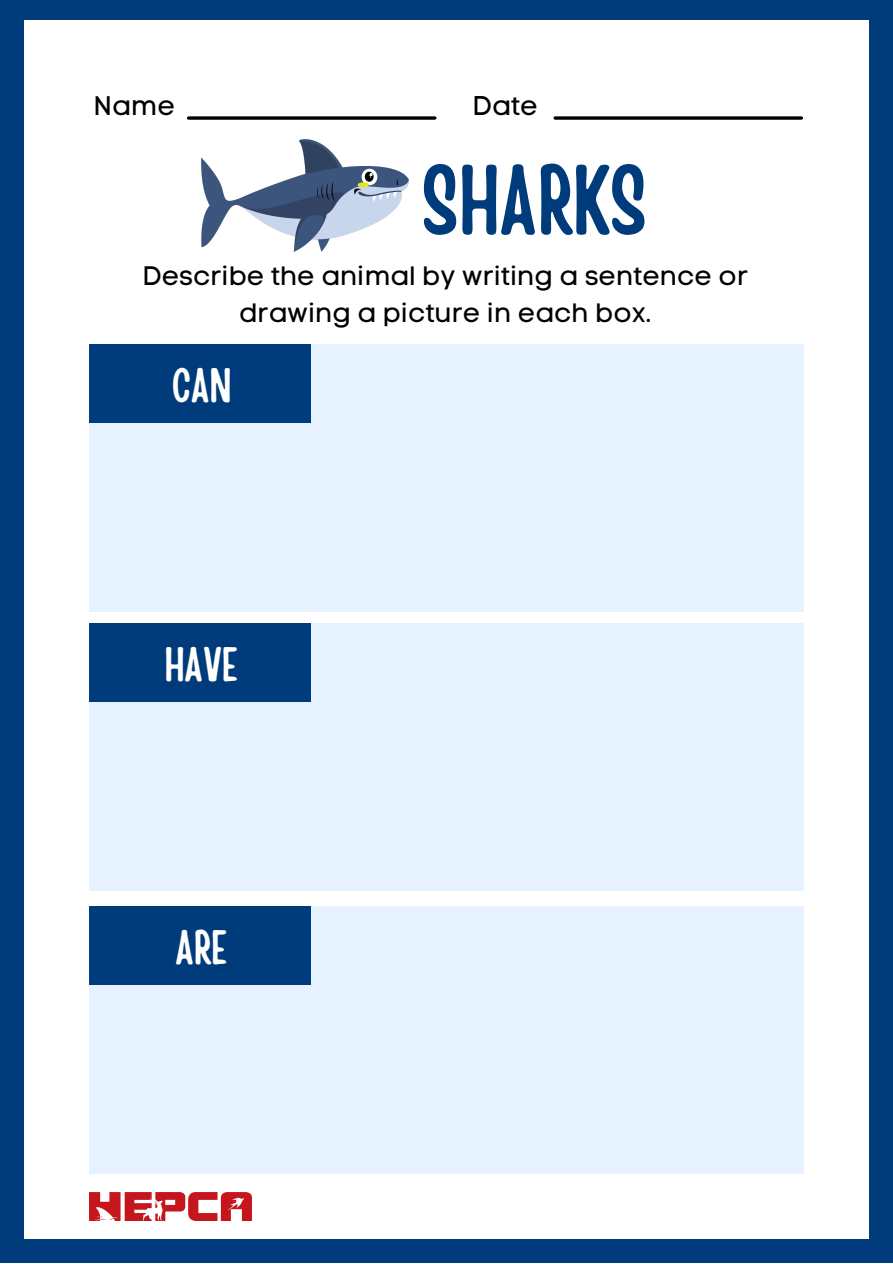
<style>
.page{position:relative;width:893px;height:1264px;background:#fff}
.page>*{position:absolute;margin:0;border:0;box-sizing:border-box;transform-origin:0 0}
.t1{font:97.95px "Handy Casual Condensed";color:#003c7b}
.t2{font:48px "Handy Casual Condensed";color:#fff}
.t3{font:26.85px "Code Pro Normal LC";color:#000}
.t4{font:26.55px/37px "Code Pro Normal LC";color:#000;text-align:center}
</style>
<div class="page">
<div style="left:0;top:0;width:892px;height:1262px;background:#003c7b"></div>
<div style="left:24px;top:20px;width:844px;height:1219px;background:#fff"></div>
<div style="left:89px;top:344px;width:714px;height:267px;background:#e6f2ff"></div>
<div style="left:89px;top:623px;width:714px;height:267px;background:#e6f2ff"></div>
<div style="left:89px;top:906px;width:714px;height:267px;background:#e6f2ff"></div>
<svg style="left:188px;top:116px;width:247px;height:4px"></svg>
<svg style="left:555px;top:116px;width:246px;height:4px"></svg>
<div style="left:89px;top:344px;width:222px;height:79px;background:#003c7b"></div>
<div style="left:89px;top:623px;width:222px;height:79px;background:#003c7b"></div>
<div style="left:89px;top:906px;width:222px;height:79px;background:#003c7b"></div>
<img style="left:201px;top:139px;width:207px;height:113px">
<img style="left:89px;top:1192px;width:162px;height:28px">
<p class="t3" style="left:94px;top:89px;width:83px">Name</p>
<p class="t3" style="left:472px;top:89px;width:67px">Date</p>
<h1 class="t1" style="left:422px;top:136px;width:226px">SHARKS</h1>
<p class="t4" style="left:142px;top:257px;width:607px">Describe the animal by writing a sentence or drawing a picture in each box.</p>
<h2 class="t2" style="left:172px;top:354px;width:61px">CAN</h2>
<h2 class="t2" style="left:165px;top:633px;width:75px">HAVE</h2>
<h2 class="t2" style="left:175px;top:916px;width:54px">ARE</h2>
</div>
